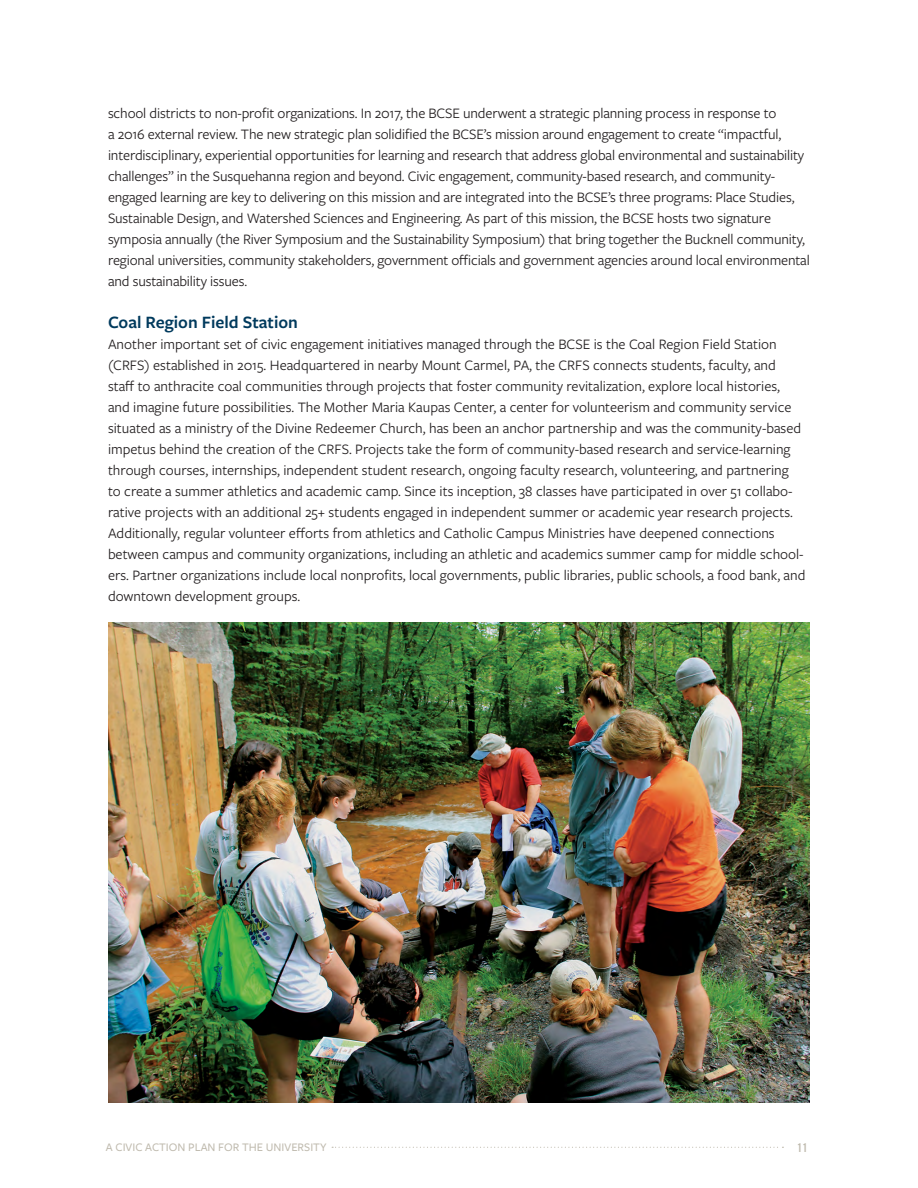
<style>
.page{position:relative;width:918px;height:1188px;background:#fff}
.page>*{position:absolute;margin:0;border:0;box-sizing:border-box;transform-origin:0 0}
.t1{font:600 18px "Freight Sans Pro";color:#003a5d}
.t2{font:15px/21px "Freight Sans Pro";color:#231f20}
.t3{font:500 12px "Freight Sans Pro";color:#c0bbaf}
.t4{font:12px "Trade Gothic LT Pro Bd Cn 20";color:#c0bbaf}
</style>
<div class="page">
<svg style="left:332px;top:1147px;width:451px;height:1px"></svg>
<img style="left:108px;top:622px;width:702px;height:481px">
<p class="t2" style="left:108px;top:102px;width:703px">school districts to non-profit organizations. In 2017, the BCSE underwent a strategic planning process in response to<br>a 2016 external review. The new strategic plan solidified the BCSE’s mission around engagement to create “impactful, interdisciplinary, experiential opportunities for learning and research that address global environmental and sustainability challenges” in the Susquehanna region and beyond. Civic engagement, community-based research, and community&shy;engaged learning are key to delivering on this mission and are integrated into the BCSE’s three programs: Place Studies, Sustainable Design, and Watershed Sciences and Engineering. As part of this mission, the BCSE hosts two signature symposia annually (the River Symposium and the Sustainability Symposium) that bring together the Bucknell community, regional universities, community stakeholders, government officials and government agencies around local environmental and sustainability issues.</p>
<p class="t1" style="left:108px;top:310px;width:191px">Coal Region Field Station</p>
<p class="t2" style="left:108px;top:333px;width:699px">Another important set of civic engagement initiatives managed through the BCSE is the Coal Region Field Station (CRFS) established in 2015. Headquartered in nearby Mount Carmel, PA, the CRFS connects students, faculty, and staff to anthracite coal communities through projects that foster community revitalization, explore local histories, and imagine future possibilities. The Mother Maria Kaupas Center, a center for volunteerism and community service situated as a ministry of the Divine Redeemer Church, has been an anchor partnership and was the community-based impetus behind the creation of the CRFS. Projects take the form of community-based research and service-learning through courses, internships, independent student research, ongoing faculty research, volunteering, and partnering to create a summer athletics and academic camp. Since its inception, 38 classes have participated in over 51 collabo&shy;rative projects with an additional 25+ students engaged in independent summer or academic year research projects.<br>Additionally, regular volunteer efforts from athletics and Catholic Campus Ministries have deepened connections between campus and community organizations, including an athletic and academics summer camp for middle school&shy;ers. Partner organizations include local nonprofits, local governments, public libraries, public schools, a food bank, and downtown development groups.</p>
<p class="t3" style="left:106px;top:1139px;width:222px">A CIVIC ACTION PLAN FOR THE UNIVERSITY</p>
<p class="t4" style="left:797px;top:1140px;width:12px">11</p>
</div>
